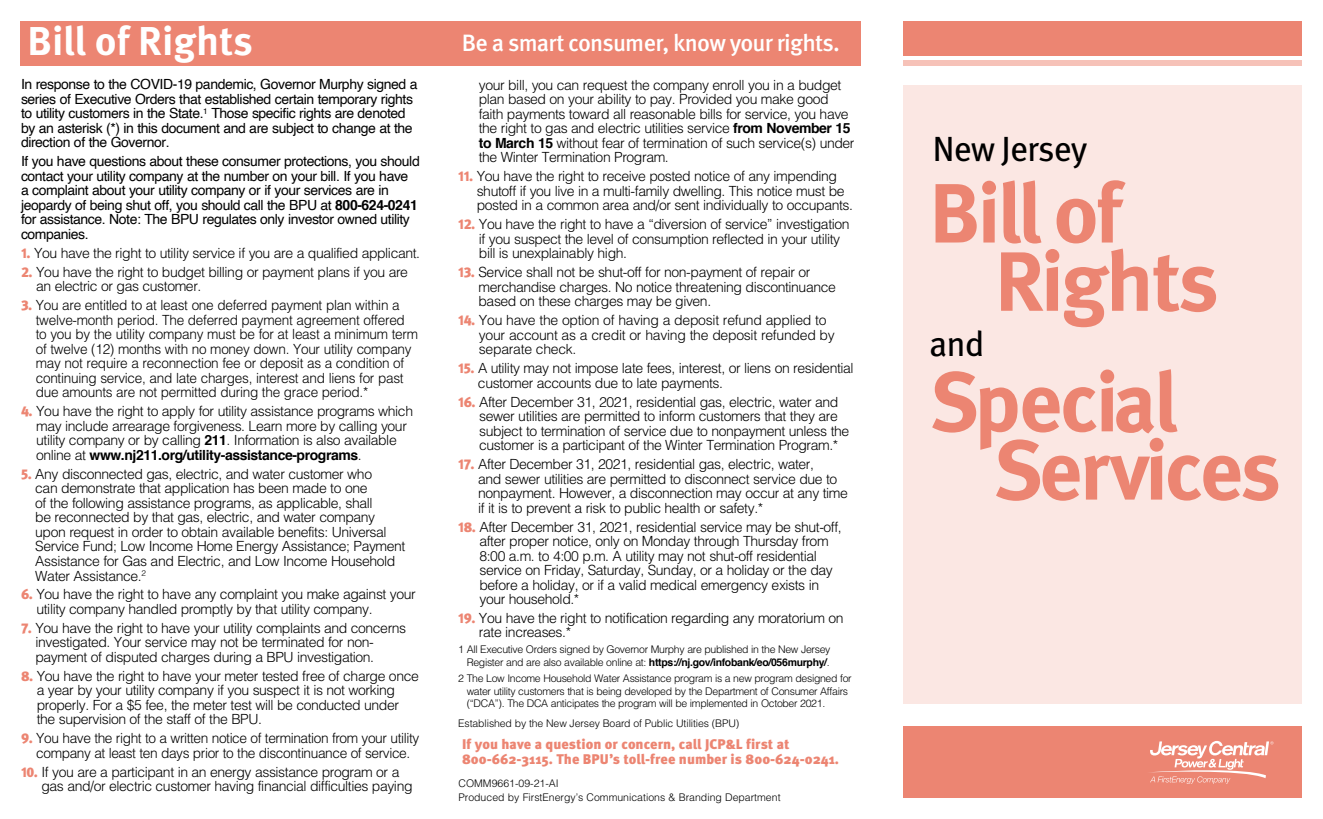
<style>
.page{position:relative;width:1323px;height:819px;background:#fff}
.page>*{position:absolute;margin:0;border:0;box-sizing:border-box;transform-origin:0 0}
.t1{font:700 84px/68.2px "Meta OT";letter-spacing:-.04em;color:#ec8572}
.t2{font:700 40.25px "Meta OT";color:#fff}
.t3{font:35px "Meta OT";letter-spacing:-.03em;color:#000}
.t4{font:500 23.62px "Meta OT";letter-spacing:-.03em;color:#fff}
.t5{font:300 14px/14.5px "Helvetica";letter-spacing:-.03em;color:#000}
.t6{font:14px/14.5px "Helvetica";letter-spacing:-.03em;color:#000}
.t7{font:900 14px/15.8px "Meta OT";color:#ec8572}
.t8{font:300 10.5px/12.2px "Helvetica";letter-spacing:-.03em;color:#000;text-align:right}
.t9{font:300 10.5px/14px "Helvetica LT Std";color:#000}
.t10{font:300 10.5px "Helvetica";letter-spacing:-.01em;color:#000}
.s1{font-weight:700}
.s2{font-family:"Meta OT";font-weight:900;color:#ec8572}
</style>
<div class="page">
<div style="left:903px;top:86px;width:399px;height:618px;background:#fbe7e3"></div>
<div style="left:903px;top:727px;width:399px;height:71px;background:#ec8572"></div>
<div style="left:903px;top:21px;width:399px;height:35px;background:#ec8572"></div>
<svg style="left:1150px;top:741px;width:123px;height:43px"></svg>
<div style="left:21px;top:21px;width:840px;height:45px;background:#ec8572"></div>
<div style="left:903px;top:61px;width:399px;height:5px;background:#f6c2b8"></div>
<p class="t2" style="left:28px;top:16px;width:227px">Bill of Rights</p>
<p class="t4" style="left:462px;top:28px;width:380px">Be a smart consumer, know your rights.</p>
<p class="t6" style="left:21px;top:78px;width:398px">In response to the COVID-19 pandemic, Governor Murphy signed a series of Executive Orders that established certain temporary rights to utility customers in the State.<sup>1</sup> Those specific rights are denoted by an asterisk (*) in this document and are subject to change at the direction of the Governor.</p>
<p class="t6" style="left:21px;top:155px;width:400px">If you have questions about these consumer protections, you should contact your utility company at the number on your bill. If you have<br>a complaint about your utility company or if your services are in jeopardy of being shut off, you should call the BPU at <span class="s1">800-624-0241 </span>for assistance. Note: The BPU regulates only investor owned utility companies.</p>
<p class="t5" style="left:21px;top:245px;width:401px"><span class="s2">1.</span> You have the right to utility service if you are a qualified applicant.</p>
<p class="t5" style="left:36px;top:264px;width:373px;text-indent:-15px"><span class="s2">2.</span> You have the right to budget billing or payment plans if you are an electric or gas customer.</p>
<p class="t5" style="left:36px;top:298px;width:384px;text-indent:-15px"><span class="s2">3.</span> You are entitled to at least one deferred payment plan within a twelve-month period. The deferred payment agreement offered to you by the utility company must be for at least a minimum term of twelve (12) months with no money down. Your utility company may not require a reconnection fee or deposit as a condition of continuing service, and late charges, interest and liens for past due amounts are not permitted during the grace period.*</p>
<p class="t5" style="left:36px;top:404px;width:378px;text-indent:-15px"><span class="s2">4.</span> You have the right to apply for utility assistance programs which may include arrearage forgiveness. Learn more by calling your utility company or by calling <span class="s1">211</span>. Information is also available online at <span class="s1">www.nj211.org/utility-assistance-programs</span>.</p>
<p class="t5" style="left:35px;top:466px;width:372px;text-indent:-14px"><span class="s2">5.</span> Any disconnected gas, electric, and water customer who<br>can demonstrate that application has been made to one<br>of the following assistance programs, as applicable, shall<br>be reconnected by that gas, electric, and water company upon request in order to obtain available benefits: Universal Service Fund; Low Income Home Energy Assistance; Payment Assistance for Gas and Electric, and Low Income Household Water Assistance.<sup>2</sup></p>
<p class="t5" style="left:36px;top:587px;width:381px;text-indent:-15px"><span class="s2">6.</span> You have the right to have any complaint you make against your utility company handled promptly by that utility company.</p>
<p class="t5" style="left:35px;top:620px;width:372px;text-indent:-14px"><span class="s2">7.</span> You have the right to have your utility complaints and concerns investigated. Your service may not be terminated for non&shy;payment of disputed charges during a BPU investigation.</p>
<p class="t5" style="left:37px;top:668px;width:384px;text-indent:-16px"><span class="s2">8.</span> You have the right to have your meter tested free of charge once a year by your utility company if you suspect it is not working properly. For a $5 fee, the meter test will be conducted under the supervision of the staff of the BPU.</p>
<p class="t5" style="left:21px;top:731px;width:400px;text-align:center"><span class="s2">9.</span> You have the right to a written notice of termination from your utility company at least ten days prior to the discontinuance of service.</p>
<p class="t5" style="left:41px;top:764px;width:373px;text-indent:-20px"><span class="s2">10.</span> If you are a participant in an energy assistance program or a gas and/or electric customer having financial difficulties paying</p>
<p class="t5" style="left:479px;top:77px;width:377px">your bill, you can request the company enroll you in a budget plan based on your ability to pay. Provided you make good faith payments toward all reasonable bills for service, you have the right to gas and electric utilities service <span class="s1">from November 15 to March 15</span> without fear of termination of such service(s) under the Winter Termination Program.</p>
<p class="t5" style="left:477px;top:169px;width:378px;text-indent:-18px"><span class="s2">11.</span> You have the right to receive posted notice of any impending shutoff if you live in a multi-family dwelling. This notice must be posted in a common area and/or sent individually to occupants.</p>
<p class="t5" style="left:479px;top:217px;width:372px;text-indent:-21px"><span class="s2">12.</span> You have the right to have a “diversion of service” investigation if you suspect the level of consumption reflected in your utility bill is unexplainably high.</p>
<p class="t5" style="left:479px;top:265px;width:359px;text-indent:-20px"><span class="s2">13.</span> Service shall not be shut-off for non-payment of repair or merchandise charges. No notice threatening discontinuance based on these charges may be given.</p>
<p class="t5" style="left:479px;top:313px;width:358px;text-indent:-21px"><span class="s2">14.</span> You have the option of having a deposit refund applied to your account as a credit or having the deposit refunded by separate check.</p>
<p class="t5" style="left:478px;top:361px;width:377px;text-indent:-20px"><span class="s2">15.</span> A utility may not impose late fees, interest, or liens on residential customer accounts due to late payments.</p>
<p class="t5" style="left:479px;top:394px;width:372px;text-indent:-21px"><span class="s2">16.</span> After December 31, 2021, residential gas, electric, water and sewer utilities are permitted to inform customers that they are subject to termination of service due to nonpayment unless the customer is a participant of the Winter Termination Program.*</p>
<p class="t5" style="left:478px;top:457px;width:371px;text-indent:-20px"><span class="s2">17.</span> After December 31, 2021, residential gas, electric, water,<br>and sewer utilities are permitted to disconnect service due to nonpayment. However, a disconnection may occur at any time if it is to prevent a risk to public health or safety.*</p>
<p class="t5" style="left:479px;top:519px;width:364px;text-indent:-21px"><span class="s2">18.</span> After December 31, 2021, residential service may be shut-off, after proper notice, only on Monday through Thursday from 8:00 a.m. to 4:00 p.m. A utility may not shut-off residential service on Friday, Saturday, Sunday, or a holiday or the day before a holiday, or if a valid medical emergency exists in your household.*</p>
<p class="t5" style="left:479px;top:610px;width:366px;line-height:14px;text-indent:-21px"><span class="s2">19.</span> You have the right to notification regarding any moratorium on rate increases.*</p>
<p class="t8" style="left:458px;top:643px;width:374px">1 All Executive Orders signed by Governor Murphy are published in the New Jersey<br>Register and are also available online at: <span class="s1">https://nj.gov/infobank/eo/056murphy/</span>.</p>
<p class="t8" style="left:467px;top:672px;width:387px;text-align:left;text-indent:-8px">2 The Low Income Household Water Assistance program is a new program designed for water utility customers that is being developed by the Department of Consumer Affairs (“DCA”). The DCA anticipates the program will be implemented in October 2021.</p>
<p class="t10" style="left:458px;top:717px;width:283px">Established by the New Jersey Board of Public Utilities (BPU)</p>
<p class="t7" style="left:462px;top:737px;width:378px">If you have a question or concern, call JCP&amp;L first at<br>800-662-3115. The BPU’s toll-free number is 800-624-0241.</p>
<p class="t9" style="left:458px;top:776px;width:324px">COMM9661-09-21-AI<br>Produced by FirstEnergy’s Communications &amp; Branding Department</p>
<p class="t3" style="left:932px;top:128px;width:157px">New Jersey</p>
<p class="t1" style="left:995px;top:180px;width:226px;text-indent:-66px">Bill of<br>Rights</p>
<p class="t3" style="left:929px;top:323px;width:57px">and</p>
<p class="t1" style="left:993px;top:369px;width:290px;text-indent:-64px">Special<br>Services</p>
</div>
